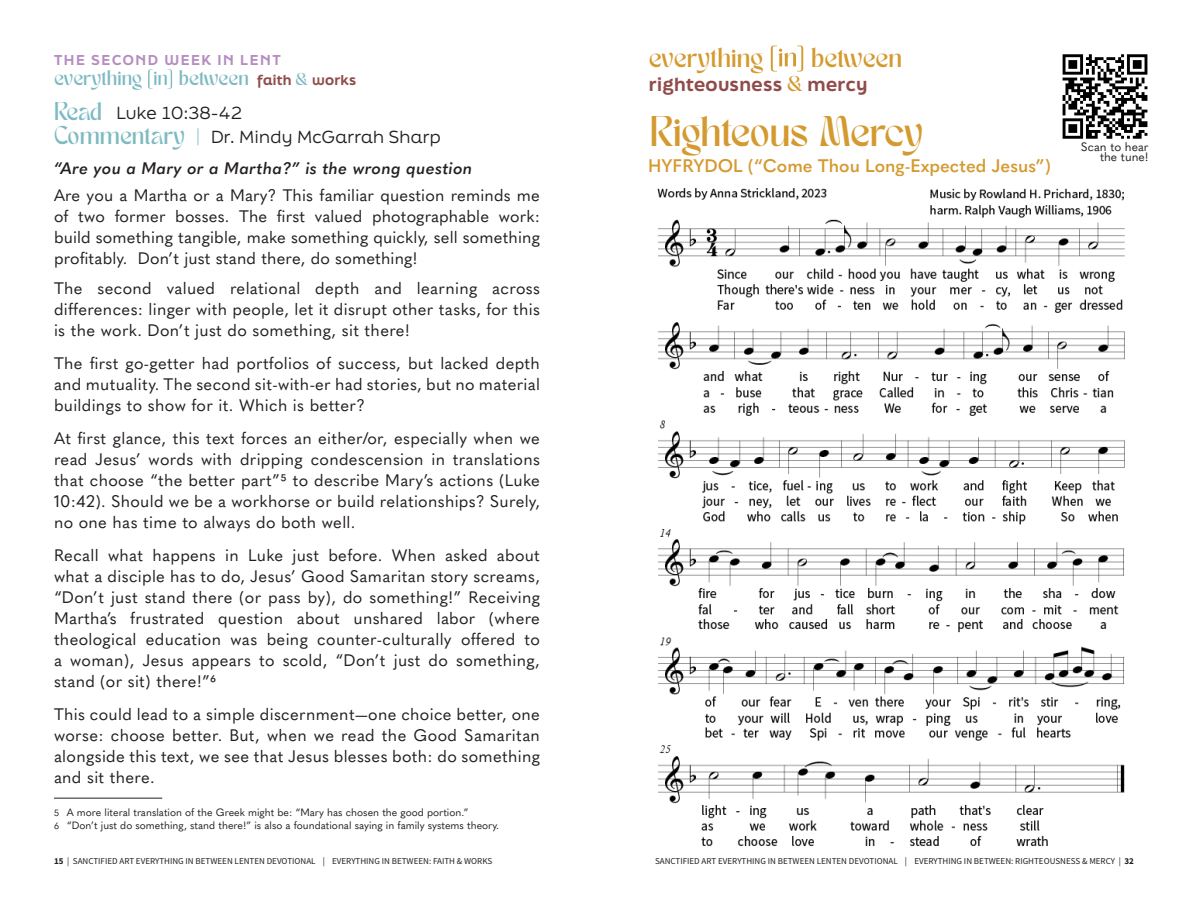
<style>
.page{position:relative;width:1188px;height:918px;background:#fff}
.page>*{position:absolute;margin:0;border:0;box-sizing:border-box;transform-origin:0 0}
.t1{font:30px "TAN MERINGUE";color:#d49a30}
.t2{font:19.5px "TAN MERINGUE";letter-spacing:.01em;color:#d49a30}
.t3{font:600 18px "Quasimoda";color:#d49a30}
.t4{font:800 18px "Final Six";letter-spacing:.02em;color:#904b4a}
.t5{font:16.5px/21px "Quasimoda";letter-spacing:.02em;color:#231f20;text-align:justify}
.t6{font:16.5px "Final Six";letter-spacing:.02em;color:#231f20}
.t7{font:italic 600 16.5px "Quasimoda";letter-spacing:.02em;color:#231f20}
.t8{font:15px "TAN MERINGUE";letter-spacing:.01em;color:#7dbac2}
.t9{font:800 13.5px "Final Six";letter-spacing:.12em;color:#b58dc0}
.t10{font:800 13.5px "Final Six";letter-spacing:.02em;color:#904b4a}
.t11{font:12px "Quasimoda";color:#231f20}
.t12{font:10.5px "Quasimoda";color:#231f20}
.t13{font:9px "Source Sans Pro";color:#231f20}
.s1{font-family:"TAN MERINGUE";font-weight:400;font-size:15px;color:#7dbac2}
.s2{font-family:"TAN MERINGUE";font-weight:400;font-size:12px;color:#7dbac2}
.s3{font-family:"TAN MERINGUE";font-size:18px;color:#7dbac2}
.s4{font-family:"Quasimoda";font-weight:300;color:#7dbac2}
.s5{font-size:9px}
.s6{font-weight:700}
.s7{font-family:"TAN MERINGUE";font-weight:400;font-size:15px;color:#d49a30}
</style>
<div class="page">
<svg style="left:148px;top:69px;width:24px;height:20px"></svg>
<hr style="left:54px;top:798px;width:108px;height:1px;background:#231f20">
<img style="left:657px;top:188px;width:468px;height:658px">
<svg style="left:771px;top:46px;width:32px;height:25px"></svg>
<img style="left:1062px;top:54px;width:86px;height:85px">
<p class="t9" style="left:54px;top:50px;width:228px">THE SECOND WEEK IN LENT</p>
<p class="t8" style="left:54px;top:66px;width:89px">everything</p>
<p class="t10" style="left:179px;top:70px;width:179px"><span class="s1">between</span> faith <span class="s2">&amp;</span> works</p>
<p class="t6" style="left:54px;top:101px;width:189px"><span class="s3">Read</span> Luke 10:38-42</p>
<p class="t6" style="left:54px;top:125px;width:388px"><span class="s3">Commentary</span> <span class="s4">|</span> Dr. Mindy McGarrah Sharp</p>
<p class="t7" style="left:54px;top:156px;width:420px">“Are you a Mary or a Martha?” is the wrong question</p>
<p class="t5" style="left:54px;top:184px;width:488px">Are you a Martha or a Mary? This familiar question reminds me of two former bosses. The first valued photographable work: build something tangible, make something quickly, sell something profitably. Don’t just stand there, do something!</p>
<p class="t5" style="left:54px;top:277px;width:488px">The second valued relational depth and learning across differences: linger with people, let it disrupt other tasks, for this is the work. Don’t just do something, sit there!</p>
<p class="t5" style="left:54px;top:352px;width:488px">The first go-getter had portfolios of success, but lacked depth and mutuality. The second sit-with-er had stories, but no material buildings to show for it. Which is better?</p>
<p class="t5" style="left:54px;top:427px;width:488px">At first glance, this text forces an either/or, especially when we read Jesus’ words with dripping condescension in translations that choose “the better part”5 to describe Mary’s actions (Luke 10:42). Should we be a workhorse or build relationships? Surely, no one has time to always do both well.</p>
<p class="t5" style="left:54px;top:544px;width:488px">Recall what happens in Luke just before. When asked about what a disciple has to do, Jesus’ Good Samaritan story screams, “Don’t just stand there (or pass by), do something!” Receiving Martha’s frustrated question about unshared labor (where theological education was being counter-culturally offered to a woman), Jesus appears to scold, “Don’t just do something, stand (or sit) there!”6</p>
<p class="t5" style="left:54px;top:703px;width:488px">This could lead to a simple discernment—one choice better, one worse: choose better. But, when we read the Good Samaritan alongside this text, we see that Jesus blesses both: do something and sit there.</p>
<p class="t12" style="left:54px;top:804px;width:416px"><span class="s5">5</span> A more literal translation of the Greek might be: “Mary has chosen the good portion.”</p>
<p class="t12" style="left:54px;top:817px;width:447px"><span class="s5">6</span> “Don’t just do something, stand there!” is also a foundational saying in family systems theory.</p>
<p class="t13" style="left:54px;top:855px;width:440px"><span class="s6">15</span> | SANCTIFIED ART EVERYTHING IN BETWEEN LENTEN DEVOTIONAL | EVERYTHING IN BETWEEN: FAITH &amp; WORKS</p>
<p class="t2" style="left:649px;top:42px;width:116px">everything</p>
<p class="t2" style="left:811px;top:42px;width:92px">between</p>
<p class="t4" style="left:649px;top:71px;width:220px">righteousness <span class="s7">&amp;</span> mercy</p>
<p class="t1" style="left:650px;top:108px;width:275px">Righteous Mercy</p>
<p class="t3" style="left:648px;top:152px;width:404px">HYFRYDOL (“Come Thou Long-Expected Jesus”)</p>
<p class="t11" style="left:1081px;top:137px;width:69px">Scan to hear</p>
<p class="t11" style="left:1100px;top:148px;width:50px">the tune!</p>
<p class="t13" style="left:655px;top:855px;width:480px">SANCTIFIED ART EVERYTHING IN BETWEEN LENTEN DEVOTIONAL | EVERYTHING IN BETWEEN: RIGHTEOUSNESS &amp; MERCY | <span class="s6">32</span></p>
</div>
